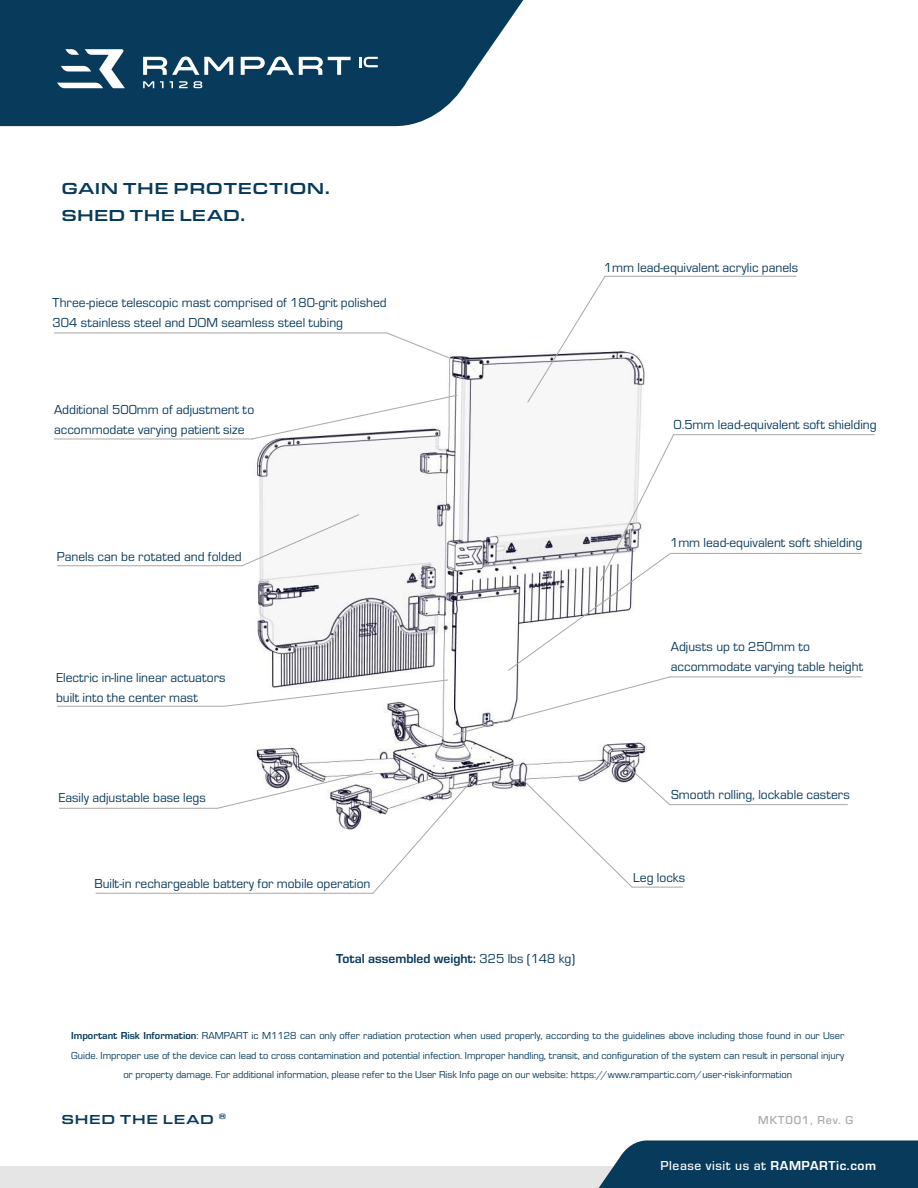
<style>
.page{position:relative;width:918px;height:1188px;background:#fff}
.page>*{position:absolute;margin:0;border:0;box-sizing:border-box;transform-origin:0 0}
.t1{font:500 16.5px "Eurostile Ext";letter-spacing:.025em;color:#083a5c}
.Bullet_Styles{font:13.5px/19.5px "Eurostile";color:#083a5c}
.Bullet_Styles-2{font:700 13.5px "Eurostile";color:#083a5c}
.t2{font:500 13.5px "Eurostile";letter-spacing:.04em;color:#fff}
.Bullet_Styles-3{font:500 13.5px "Eurostile Ext";letter-spacing:.05em;color:#083a5c}
.Bullet_Styles-4{font:500 12px "Eurostile";letter-spacing:.07em;color:#a8a8a8}
.Bullet_Styles-5{font:10.5px/19.5px "Eurostile";color:#083a5c;text-align:center}
.s1{font-weight:400}
.s2{font-weight:700}
</style>
<div class="page">
<svg style="left:0;top:0;width:524px;height:126px;background:#204d6c"></svg>
<svg style="left:143px;top:57px;width:90px;height:18px"></svg>
<svg style="left:241px;top:57px;width:110px;height:18px"></svg>
<svg style="left:359px;top:57px;width:19px;height:10px"></svg>
<svg style="left:143px;top:81px;width:11px;height:7px"></svg>
<svg style="left:160px;top:81px;width:13px;height:7px"></svg>
<svg style="left:179px;top:81px;width:23px;height:7px"></svg>
<svg style="left:57px;top:49px;width:68px;height:39px"></svg>
<div style="left:0;top:1166px;width:918px;height:22px;background:#e5e5e5"></div>
<svg style="left:598px;top:1140px;width:320px;height:48px;background:#174666"></svg>
<img style="left:66px;top:332px;width:809px;height:476px">
<hr style="left:669px;top:676px;width:193px;height:1px;background:#a8a8a8">
<hr style="left:96px;top:893px;width:277px;height:1px;background:#a8a8a8">
<hr style="left:632px;top:887px;width:51px;height:1px;background:#a8a8a8">
<hr style="left:54px;top:333px;width:333px;height:1px;background:#a8a8a8">
<hr style="left:670px;top:553px;width:192px;height:1px;background:#a8a8a8">
<hr style="left:670px;top:804px;width:178px;height:1px;background:#a8a8a8">
<hr style="left:57px;top:706px;width:167px;height:1px;background:#a8a8a8">
<hr style="left:59px;top:808px;width:159px;height:1px;background:#a8a8a8">
<hr style="left:673px;top:434px;width:202px;height:1px;background:#a8a8a8">
<hr style="left:54px;top:439px;width:199px;height:1px;background:#a8a8a8">
<hr style="left:605px;top:276px;width:191px;height:1px;background:#a8a8a8">
<hr style="left:57px;top:565px;width:186px;height:1px;background:#a8a8a8">
<svg style="left:217px;top:770px;width:256px;height:124px"></svg>
<svg style="left:523px;top:763px;width:148px;height:125px"></svg>
<svg style="left:223px;top:275px;width:452px;height:461px"></svg>
<p class="t1" style="left:62px;top:177px;width:270px">GAIN THE PROTECTION.</p>
<p class="t1" style="left:62px;top:204px;width:186px">SHED THE LEAD.</p>
<p class="Bullet_Styles" style="left:53px;top:292px;width:336px">Three-piece telescopic mast comprised of 180-grit polished<br>304 stainless steel and DOM seamless steel tubing</p>
<p class="Bullet_Styles" style="left:54px;top:399px;width:202px">Additional 500mm of adjustment to accommodate varying patient size</p>
<p class="Bullet_Styles" style="left:604px;top:257px;width:196px">1mm lead-equivalent acrylic panels</p>
<p class="Bullet_Styles" style="left:673px;top:415px;width:205px">0.5mm lead-equivalent soft shielding</p>
<p class="Bullet_Styles" style="left:57px;top:547px;width:186px">Panels can be rotated and folded</p>
<p class="Bullet_Styles" style="left:56px;top:667px;width:171px">Electric in-line linear actuators built into the center mast</p>
<p class="Bullet_Styles" style="left:58px;top:787px;width:149px">Easily adjustable base legs</p>
<p class="Bullet_Styles" style="left:94px;top:873px;width:278px">Built-in rechargeable battery for mobile operation</p>
<p class="Bullet_Styles-2" style="left:336px;top:949px;width:241px">Total assembled weight: <span class="s1">325 lbs (148 kg)</span></p>
<p class="Bullet_Styles" style="left:670px;top:532px;width:194px">1mm lead-equivalent soft shielding</p>
<p class="Bullet_Styles" style="left:671px;top:636px;width:194px">Adjusts up to 250mm to accommodate varying table height</p>
<p class="Bullet_Styles" style="left:671px;top:784px;width:180px">Smooth rolling, lockable casters</p>
<p class="Bullet_Styles" style="left:633px;top:867px;width:54px">Leg locks</p>
<p class="Bullet_Styles-5" style="left:71px;top:1026px;width:775px"><span class="s2">Important Risk Information</span>: RAMPART ic M1128 can only offer radiation protection when used properly, according to the guidelines above including those found in our User<br>Guide. Improper use of the device can lead to cross contamination and potential infection. Improper handling, transit, and configuration of the system can result in personal injury or property damage. For additional information, please refer to the User Risk Info page on our website: https://www.rampartic.com/user-risk-information</p>
<p class="Bullet_Styles-3" style="left:62px;top:1109px;width:166px">SHED THE LEAD <sup>®</sup></p>
<p class="Bullet_Styles-4" style="left:758px;top:1111px;width:96px">MKT001, Rev. G</p>
<p class="t2" style="left:661px;top:1156px;width:217px">Please visit us at <span class="s2">RAMPARTic.com</span></p>
</div>
